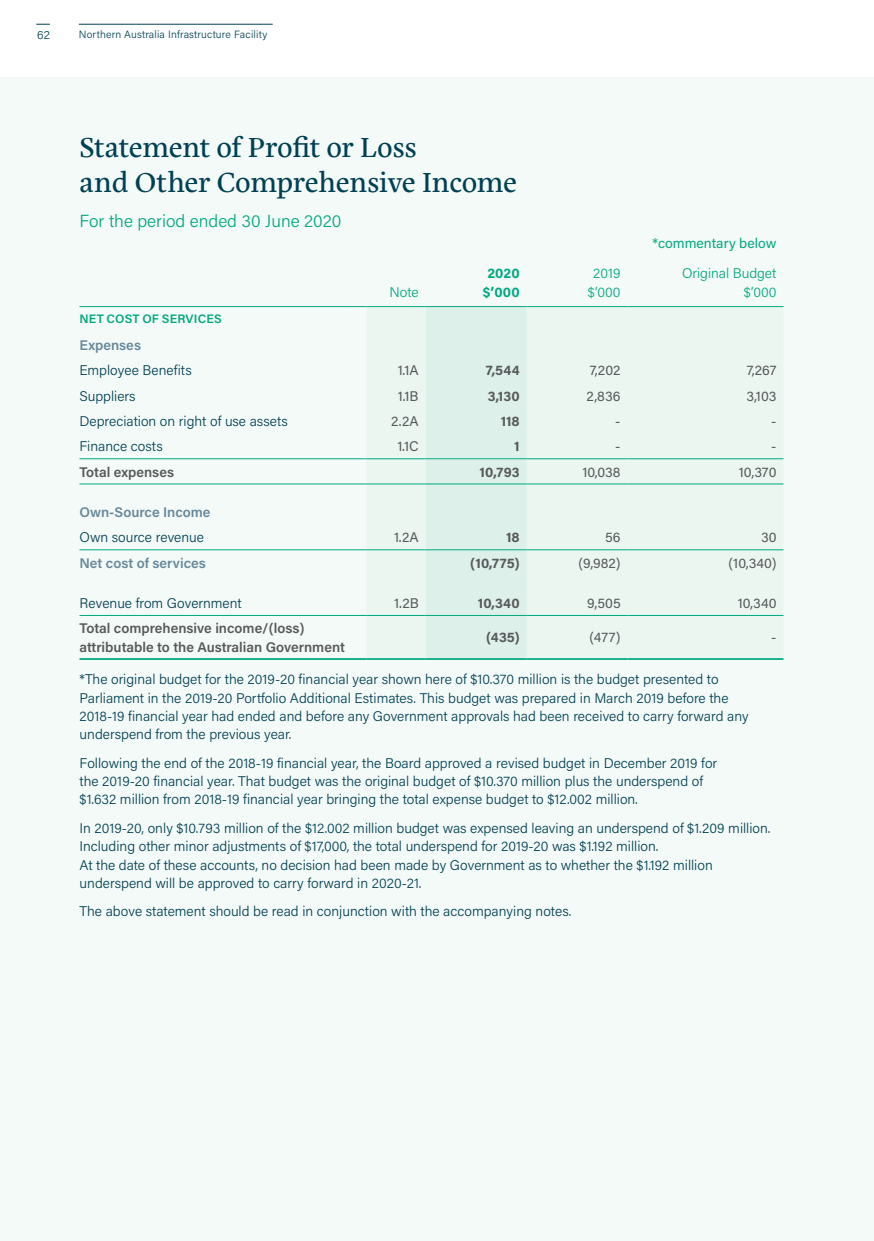
<style>
.page{position:relative;width:874px;height:1241px;background:#fff}
.page>*{position:absolute;margin:0;border:0;box-sizing:border-box;transform-origin:0 0}
.t1{font:28px/35px "Eskorte Latin";letter-spacing:-.01em;color:#004053}
.t2{font:300 17.5px "Acumin Pro";color:#00a880}
.t3{font:300 14px/18.4px "Acumin Pro";color:#004053}
.t4{font:14px "Acumin Pro";letter-spacing:.005em;color:#58595b}
.t5{font:600 14px/18.4px "Acumin Pro";color:#58595b}
.t6{font:600 14px "Acumin Pro";letter-spacing:.005em;color:#68899a}
.t7{font:700 14px "Acumin Pro";letter-spacing:.005em;color:#58595b}
.t8{font:300 14px/18.4px "Acumin Pro";color:#00a880;text-align:center}
.t9{font:14px "Acumin Pro";color:#00a880}
.t10{font:700 14px/18.4px "Acumin Pro";letter-spacing:.005em;color:#00a880;text-align:center}
.t11{font:600 12.25px "Acumin Pro";letter-spacing:.015em;color:#00a880}
.t12{font:300 11.38px "Acumin Pro";color:#004053}
.t13{font:300 10.5px "Acumin Pro";letter-spacing:.015em;color:#004053}
</style>
<div class="page">
<div style="left:0;top:78px;width:873px;height:1162px;background:#f4faf7"></div>
<div style="left:366px;top:307px;width:417px;height:351px;background:#ebf6f1"></div>
<div style="left:425px;top:307px;width:101px;height:351px;background:#def0ea"></div>
<hr style="left:79px;top:458px;width:287px;height:1px;background:#00a880">
<hr style="left:366px;top:458px;width:59px;height:1px;background:#00a880">
<hr style="left:425px;top:458px;width:101px;height:1px;background:#00a880">
<hr style="left:526px;top:458px;width:101px;height:1px;background:#00a880">
<hr style="left:627px;top:458px;width:156px;height:1px;background:#00a880">
<hr style="left:79px;top:615px;width:287px;height:1px;background:#00a880">
<hr style="left:366px;top:615px;width:59px;height:1px;background:#00a880">
<hr style="left:425px;top:615px;width:101px;height:1px;background:#00a880">
<hr style="left:526px;top:615px;width:101px;height:1px;background:#00a880">
<hr style="left:627px;top:615px;width:156px;height:1px;background:#00a880">
<hr style="left:79px;top:306px;width:287px;height:1px;background:#00a880">
<hr style="left:366px;top:306px;width:59px;height:1px;background:#00a880">
<hr style="left:425px;top:306px;width:101px;height:1px;background:#00a880">
<hr style="left:526px;top:306px;width:101px;height:1px;background:#00a880">
<hr style="left:627px;top:306px;width:156px;height:1px;background:#00a880">
<hr style="left:79px;top:658px;width:287px;height:1px;background:#00a880">
<hr style="left:366px;top:658px;width:59px;height:1px;background:#00a880">
<hr style="left:425px;top:658px;width:101px;height:1px;background:#00a880">
<hr style="left:526px;top:658px;width:101px;height:1px;background:#00a880">
<hr style="left:627px;top:658px;width:156px;height:1px;background:#00a880">
<hr style="left:79px;top:483px;width:287px;height:1px;background:#00a880">
<hr style="left:366px;top:483px;width:59px;height:1px;background:#00a880">
<hr style="left:425px;top:483px;width:101px;height:1px;background:#00a880">
<hr style="left:526px;top:483px;width:101px;height:1px;background:#00a880">
<hr style="left:627px;top:483px;width:156px;height:1px;background:#00a880">
<hr style="left:79px;top:549px;width:287px;height:1px;background:#00a880">
<hr style="left:366px;top:549px;width:59px;height:1px;background:#00a880">
<hr style="left:425px;top:549px;width:101px;height:1px;background:#00a880">
<hr style="left:526px;top:549px;width:101px;height:1px;background:#00a880">
<hr style="left:627px;top:549px;width:156px;height:1px;background:#00a880">
<svg style="left:36px;top:24px;width:14px;height:1px"></svg>
<hr style="left:79px;top:24px;width:193px;height:1px;background:#004053">
<p class="t12" style="left:37px;top:27px;width:14px">62</p>
<p class="t13" style="left:79px;top:27px;width:190px">Northern Australia Infrastructure Facility</p>
<h1 class="t1" style="left:79px;top:130px;width:439px">Statement of Profit or Loss<br>and Other Comprehensive Income</h1>
<p class="t2" style="left:79px;top:209px;width:263px">For the period ended 30 June 2020</p>
<p class="t9" style="left:652px;top:233px;width:125px">*commentary below</p>
<p class="t8" style="left:389px;top:282px;width:31px">Note</p>
<p class="t10" style="left:482px;top:263px;width:38px">2020 $’000</p>
<p class="t8" style="left:587px;top:263px;width:34px">2019 $’000</p>
<p class="t8" style="left:681px;top:263px;width:96px;text-align:right">Original Budget $’000</p>
<p class="t11" style="left:79px;top:310px;width:144px">NET COST OF SERVICES</p>
<p class="t6" style="left:79px;top:335px;width:63px">Expenses</p>
<p class="t3" style="left:79px;top:360px;width:114px">Employee Benefits</p>
<p class="t4" style="left:397px;top:360px;width:22px">1.1A</p>
<p class="t7" style="left:485px;top:360px;width:35px">7,544</p>
<p class="t4" style="left:589px;top:360px;width:32px">7,202</p>
<p class="t4" style="left:746px;top:360px;width:31px">7,267</p>
<p class="t3" style="left:79px;top:386px;width:58px">Suppliers</p>
<p class="t4" style="left:397px;top:386px;width:22px">1.1B</p>
<p class="t7" style="left:487px;top:386px;width:33px">3,130</p>
<p class="t4" style="left:586px;top:386px;width:36px">2,836</p>
<p class="t4" style="left:746px;top:386px;width:31px">3,103</p>
<p class="t3" style="left:79px;top:411px;width:210px">Depreciation on right of use assets</p>
<p class="t4" style="left:391px;top:411px;width:29px">2.2A</p>
<p class="t7" style="left:500px;top:411px;width:20px">118</p>
<p class="t4" style="left:615px;top:411px;width:7px">-</p>
<p class="t4" style="left:770px;top:411px;width:7px">-</p>
<p class="t3" style="left:79px;top:436px;width:85px">Finance costs</p>
<p class="t4" style="left:397px;top:436px;width:23px">1.1C</p>
<p class="t7" style="left:514px;top:436px;width:7px">1</p>
<p class="t4" style="left:615px;top:436px;width:7px">-</p>
<p class="t4" style="left:770px;top:436px;width:7px">-</p>
<p class="t5" style="left:79px;top:462px;width:96px">Total expenses</p>
<p class="t7" style="left:479px;top:461px;width:42px">10,793</p>
<p class="t4" style="left:582px;top:462px;width:40px">10,038</p>
<p class="t4" style="left:738px;top:462px;width:39px">10,370</p>
<p class="t6" style="left:79px;top:502px;width:132px">Own-Source Income</p>
<p class="t3" style="left:79px;top:527px;width:126px">Own source revenue</p>
<p class="t4" style="left:394px;top:527px;width:26px">1.2A</p>
<p class="t7" style="left:506px;top:527px;width:15px">18</p>
<p class="t4" style="left:605px;top:527px;width:17px">56</p>
<p class="t4" style="left:760px;top:527px;width:17px">30</p>
<p class="t6" style="left:79px;top:552px;width:128px">Net cost of services</p>
<p class="t7" style="left:470px;top:552px;width:51px">(10,775)</p>
<p class="t4" style="left:578px;top:553px;width:44px">(9,982)</p>
<p class="t4" style="left:728px;top:553px;width:50px">(10,340)</p>
<p class="t3" style="left:79px;top:593px;width:164px">Revenue from Government</p>
<p class="t4" style="left:394px;top:593px;width:26px">1.2B</p>
<p class="t7" style="left:477px;top:593px;width:43px">10,340</p>
<p class="t4" style="left:587px;top:593px;width:35px">9,505</p>
<p class="t4" style="left:737px;top:593px;width:40px">10,340</p>
<p class="t5" style="left:79px;top:618px;width:267px">Total comprehensive income/(loss) attributable to the Australian Government</p>
<p class="t7" style="left:486px;top:627px;width:35px">(435)</p>
<p class="t4" style="left:589px;top:627px;width:33px">(477)</p>
<p class="t4" style="left:770px;top:627px;width:7px">-</p>
<p class="t3" style="left:79px;top:669px;width:670px">*The original budget for the 2019-20 financial year shown here of $10.370 million is the budget presented to Parliament in the 2019-20 Portfolio Additional Estimates. This budget was prepared in March 2019 before the 2018-19 financial year had ended and before any Government approvals had been received to carry forward any underspend from the previous year.</p>
<p class="t3" style="left:79px;top:753px;width:639px">Following the end of the 2018-19 financial year, the Board approved a revised budget in December 2019 for the 2019-20 financial year. That budget was the original budget of $10.370 million plus the underspend of $1.632 million from 2018-19 financial year bringing the total expense budget to $12.002 million.</p>
<p class="t3" style="left:79px;top:818px;width:692px">In 2019-20, only $10.793 million of the $12.002 million budget was expensed leaving an underspend of $1.209 million.<br>Including other minor adjustments of $17,000, the total underspend for 2019-20 was $1.192 million.<br>At the date of these accounts, no decision had been made by Government as to whether the $1.192 million underspend will be approved to carry forward in 2020-21.</p>
<p class="t3" style="left:79px;top:901px;width:493px">The above statement should be read in conjunction with the accompanying notes.</p>
</div>
